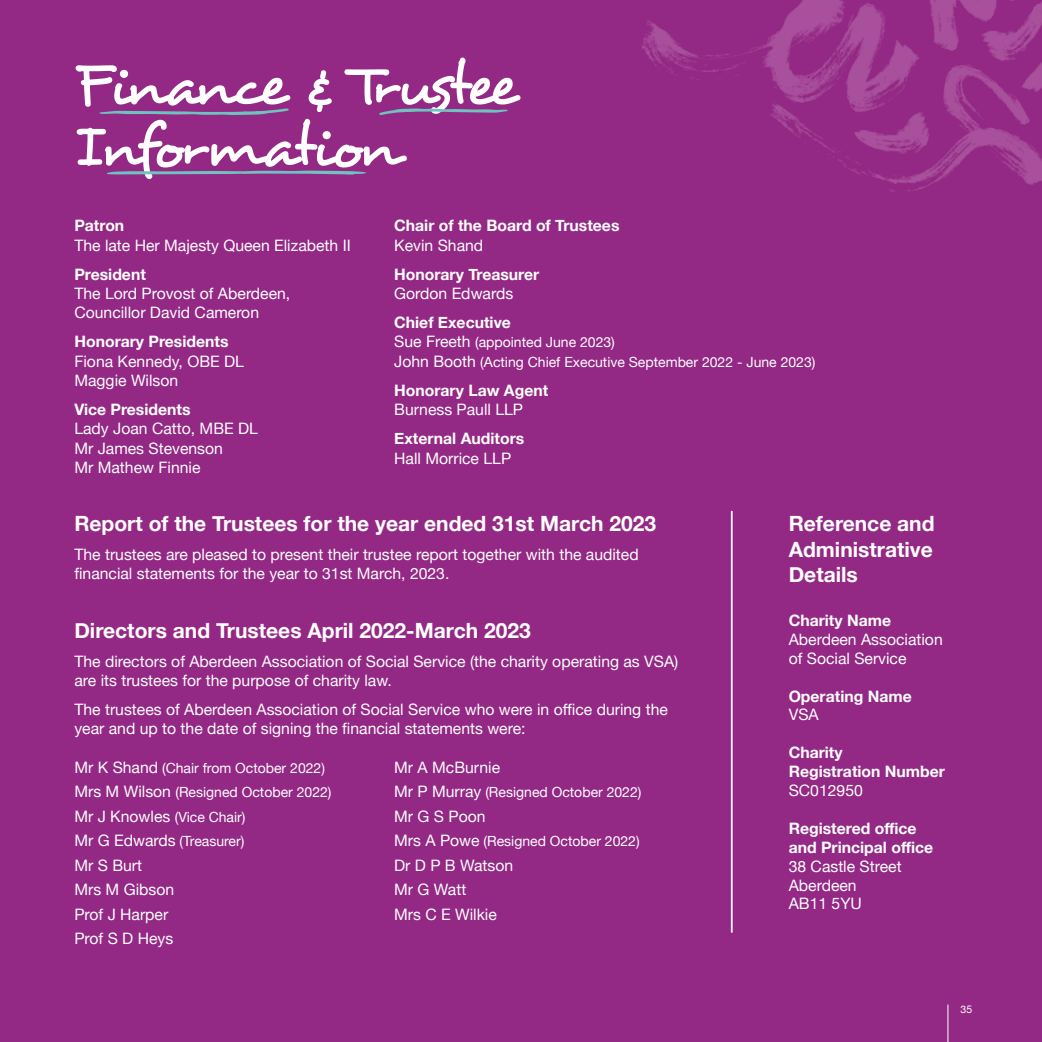
<style>
.page{position:relative;width:1042px;height:1042px;background:#942885}
.page>*{position:absolute;margin:0;border:0;box-sizing:border-box;transform-origin:0 0}
.t1{font:61.25px/61.2px "Desyrel";letter-spacing:-.065em;color:#fff}
.t2{font:700 21px/25.2px "Helvetica Neue";color:#fff;text-align:justify}
.t3{font:15.75px/18.9px "Helvetica Neue";color:#fff}
.t4{font:700 15.75px/18.9px "Helvetica Neue";color:#fff}
.t5{font:14px/24.5px "Helvetica Neue";color:#fff}
.t6{font:10.5px "Helvetica Neue";color:#fff}
.s1{font-size:15.75px}
</style>
<div class="page">
<svg style="left:99px;top:108px;width:190px;height:7px"></svg>
<svg style="left:379px;top:108px;width:129px;height:7px"></svg>
<svg style="left:106px;top:170px;width:260px;height:5px"></svg>
<hr style="left:731px;top:511px;width:1px;height:421px;background:#fff">
<hr style="left:947px;top:1004px;width:1px;height:38px;background:#fff">
<img style="left:642px;top:0;width:400px;height:192px">
<h1 class="t1" style="left:74px;top:55px;width:444px">Finance &amp; Trustee<br>Information</h1>
<p class="t4" style="left:74px;top:217px;width:51px">Patron</p>
<p class="t3" style="left:74px;top:236px;width:278px">The late Her Majesty Queen Elizabeth II</p>
<p class="t4" style="left:74px;top:265px;width:73px">President</p>
<p class="t3" style="left:74px;top:285px;width:217px">The Lord Provost of Aberdeen,<br>Councillor David Cameron</p>
<p class="t4" style="left:74px;top:333px;width:156px">Honorary Presidents</p>
<p class="t3" style="left:74px;top:352px;width:171px">Fiona Kennedy, OBE DL<br>Maggie Wilson</p>
<p class="t4" style="left:74px;top:400px;width:118px">Vice Presidents</p>
<p class="t3" style="left:74px;top:420px;width:185px">Lady Joan Catto, MBE DL<br>Mr James Stevenson<br>Mr Mathew Finnie</p>
<p class="t4" style="left:394px;top:217px;width:227px">Chair of the Board of Trustees</p>
<p class="t3" style="left:394px;top:236px;width:90px">Kevin Shand</p>
<p class="t4" style="left:394px;top:265px;width:147px">Honorary Treasurer</p>
<p class="t3" style="left:394px;top:285px;width:121px">Gordon Edwards</p>
<p class="t4" style="left:394px;top:313px;width:118px">Chief Executive</p>
<p class="t5" style="left:394px;top:334px;width:423px;line-height:19.2px"><span class="s1">Sue Freeth</span> (appointed June 2023)<br><span class="s1">John Booth</span> (Acting Chief Executive September 2022 - June 2023)</p>
<p class="t4" style="left:394px;top:381px;width:156px">Honorary Law Agent</p>
<p class="t3" style="left:394px;top:401px;width:130px">Burness Paull LLP</p>
<p class="t4" style="left:394px;top:430px;width:132px">External Auditors</p>
<p class="t3" style="left:394px;top:449px;width:118px">Hall Morrice LLP</p>
<h2 class="t2" style="left:74px;top:512px;width:583px">Report of the Trustees for the year ended 31st March 2023</h2>
<p class="t3" style="left:74px;top:546px;width:566px">The trustees are pleased to present their trustee report together with the audited financial statements for the year to 31st March, 2023.</p>
<h2 class="t2" style="left:74px;top:618px;width:458px">Directors and Trustees April 2022-March 2023</h2>
<p class="t3" style="left:74px;top:653px;width:605px">The directors of Aberdeen Association of Social Service (the charity operating as VSA) are its trustees for the purpose of charity law.</p>
<p class="t3" style="left:74px;top:700px;width:595px">The trustees of Aberdeen Association of Social Service who were in office during the year and up to the date of signing the financial statements were:</p>
<p class="t5" style="left:74px;top:756px;width:259px"><span class="s1">Mr K Shand</span> (Chair from October 2022)<br><span class="s1">Mrs M Wilson</span> (Resigned October 2022)<br><span class="s1">Mr J Knowles</span> (Vice Chair)<br><span class="s1">Mr G Edwards</span> (Treasurer)</p>
<p class="t3" style="left:74px;top:853px;width:101px;line-height:24.5px">Mr S Burt<br>Mrs M Gibson<br>Prof J Harper<br>Prof S D Heys</p>
<p class="t3" style="left:394px;top:758px;width:107px">Mr A McBurnie</p>
<p class="t5" style="left:394px;top:780px;width:249px"><span class="s1">Mr P Murray</span> (Resigned October 2022)</p>
<p class="t3" style="left:394px;top:807px;width:93px">Mr G S Poon</p>
<p class="t5" style="left:394px;top:829px;width:247px"><span class="s1">Mrs A Powe</span> (Resigned October 2022)</p>
<p class="t3" style="left:394px;top:853px;width:121px;line-height:24.5px">Dr D P B Watson<br>Mr G Watt<br>Mrs C E Wilkie</p>
<h2 class="t2" style="left:789px;top:512px;width:147px">Reference and Administrative Details</h2>
<p class="t4" style="left:789px;top:611px;width:104px">Charity Name</p>
<p class="t3" style="left:789px;top:630px;width:156px">Aberdeen Association of Social Service</p>
<p class="t4" style="left:789px;top:687px;width:125px">Operating Name</p>
<p class="t3" style="left:789px;top:706px;width:32px">VSA</p>
<p class="t4" style="left:789px;top:743px;width:158px">Charity<br>Registration Number</p>
<p class="t3" style="left:789px;top:782px;width:76px">SC012950</p>
<p class="t4" style="left:789px;top:819px;width:146px">Registered office and Principal office</p>
<p class="t3" style="left:789px;top:857px;width:114px">38 Castle Street<br>Aberdeen<br>AB11 5YU</p>
<p class="t6" style="left:960px;top:1001px;width:13px">35</p>
</div>
